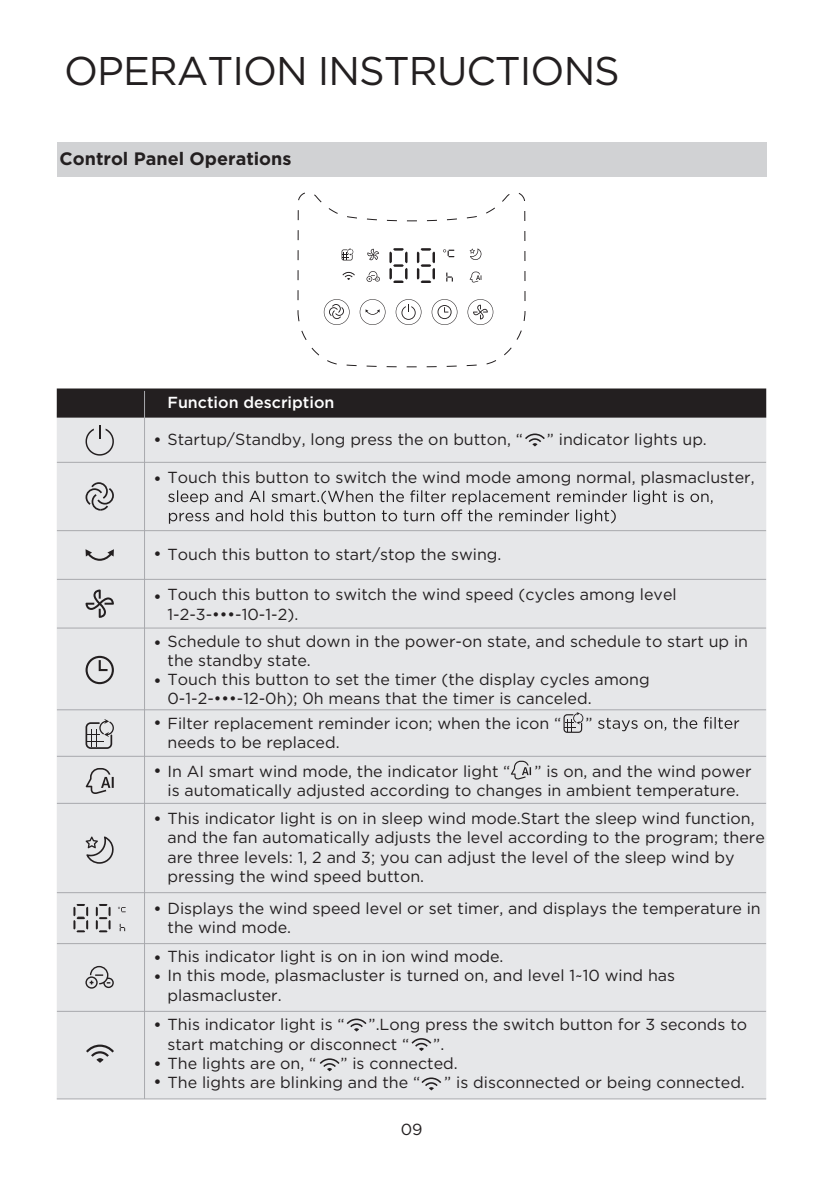
<style>
.page{position:relative;width:823px;height:1191px;background:#fff}
.page>*{position:absolute;margin:0;border:0;box-sizing:border-box;transform-origin:0 0}
.t1{font:40px "Gotham HTF";letter-spacing:-.025em;color:#231f20}
.t2{font:700 18px "Gotham HTF";color:#231f20}
.t3{font:16px/19.2px "Gotham HTF";color:#231f20}
.t4{font:500 16px "Gotham HTF";color:#fff}
.t5{font:300 6.2px "Adobe Song Std";color:#231f20}
.s1{font-family:"Adobe Song Std";font-weight:300;font-size:6.2px}
</style>
<div class="page">
<div style="left:57px;top:417px;width:708px;height:681px;background:#e6e7e9"></div>
<svg style="left:297px;top:192px;width:228px;height:176px"></svg>
<svg style="left:395px;top:299px;width:26px;height:26px"></svg>
<svg style="left:359px;top:299px;width:26px;height:26px"></svg>
<svg style="left:431px;top:299px;width:26px;height:26px"></svg>
<svg style="left:467px;top:299px;width:26px;height:26px"></svg>
<svg style="left:446px;top:272px;width:6px;height:9px"></svg>
<svg style="left:416px;top:248px;width:18px;height:35px"></svg>
<svg style="left:389px;top:248px;width:18px;height:35px"></svg>
<svg style="left:469px;top:248px;width:12px;height:12px"></svg>
<svg style="left:366px;top:271px;width:14px;height:11px"></svg>
<svg style="left:469px;top:272px;width:12px;height:10px"></svg>
<svg style="left:341px;top:248px;width:12px;height:12px"></svg>
<svg style="left:367px;top:249px;width:12px;height:11px"></svg>
<svg style="left:323px;top:299px;width:26px;height:26px"></svg>
<svg style="left:443px;top:249px;width:11px;height:8px"></svg>
<svg style="left:342px;top:272px;width:13px;height:8px"></svg>
<div style="left:57px;top:388px;width:708px;height:29px;background:#231f20"></div>
<hr style="left:144px;top:391px;width:1px;height:708px;background:#a8a9ad">
<hr style="left:57px;top:1098px;width:708px;height:1px;background:#a8a9ad">
<svg style="left:85px;top:425px;width:29px;height:30px"></svg>
<hr style="left:57px;top:462px;width:708px;height:1px;background:#a8a9ad">
<hr style="left:57px;top:530px;width:708px;height:1px;background:#a8a9ad">
<hr style="left:57px;top:579px;width:708px;height:1px;background:#a8a9ad">
<hr style="left:57px;top:627px;width:708px;height:1px;background:#a8a9ad">
<hr style="left:57px;top:709px;width:708px;height:1px;background:#a8a9ad">
<hr style="left:57px;top:756px;width:708px;height:1px;background:#a8a9ad">
<hr style="left:57px;top:803px;width:708px;height:1px;background:#a8a9ad">
<hr style="left:57px;top:1011px;width:708px;height:1px;background:#a8a9ad">
<svg style="left:85px;top:589px;width:29px;height:29px"></svg>
<svg style="left:85px;top:549px;width:29px;height:12px"></svg>
<svg style="left:168px;top:490px;width:544px;height:34px;background:#cbcbcd"></svg>
<svg style="left:85px;top:482px;width:29px;height:28px"></svg>
<svg style="left:85px;top:719px;width:29px;height:30px"></svg>
<svg style="left:597px;top:717px;width:141px;height:14px;background:#c2c2c4"></svg>
<svg style="left:563px;top:712px;width:20px;height:21px"></svg>
<svg style="left:86px;top:768px;width:28px;height:26px"></svg>
<svg style="left:510px;top:760px;width:20px;height:19px"></svg>
<svg style="left:85px;top:656px;width:29px;height:28px"></svg>
<svg style="left:85px;top:836px;width:29px;height:27px"></svg>
<svg style="left:85px;top:966px;width:29px;height:22px"></svg>
<hr style="left:57px;top:892px;width:708px;height:1px;background:#a8a9ad">
<hr style="left:57px;top:943px;width:708px;height:1px;background:#a8a9ad">
<svg style="left:120px;top:923px;width:5px;height:8px"></svg>
<svg style="left:96px;top:904px;width:14px;height:28px"></svg>
<svg style="left:73px;top:904px;width:15px;height:28px"></svg>
<svg style="left:118px;top:906px;width:8px;height:6px"></svg>
<svg style="left:86px;top:1044px;width:28px;height:18px"></svg>
<svg style="left:346px;top:1018px;width:20px;height:13px"></svg>
<svg style="left:319px;top:1058px;width:20px;height:13px"></svg>
<svg style="left:411px;top:1038px;width:20px;height:13px"></svg>
<svg style="left:524px;top:433px;width:20px;height:13px"></svg>
<svg style="left:421px;top:1077px;width:20px;height:13px"></svg>
<div style="left:57px;top:142px;width:708px;height:34px;background:#d1d2d4"></div>
<h1 class="t1" style="left:64px;top:49px;width:557px">OPERATION INSTRUCTIONS</h1>
<p class="t2" style="left:59px;top:148px;width:233px">Control Panel Operations</p>
<p class="t4" style="left:167px;top:393px;width:168px">Function description</p>
<p class="t3" style="left:154px;top:430px;width:369px"><sup>●</sup> Startup/Standby, long press the on button, “</p>
<p class="t3" style="left:546px;top:430px;width:161px">” indicator lights up.</p>
<p class="t3" style="left:154px;top:467px;width:601px"><span class="s1">●</span> Touch this button to switch the wind mode among normal, plasmacluster,</p>
<p class="t3" style="left:154px;top:544px;width:348px"><sup>●</sup> Touch this button to start/stop the swing.</p>
<p class="t3" style="left:167px;top:585px;width:510px;text-indent:-13px"><span class="s1">●</span> Touch this button to switch the wind speed (cycles among level<br>1-2-3-•••-10-1-2).</p>
<p class="t5" style="left:154px;top:639px;width:8px">●</p>
<p class="t5" style="left:154px;top:677px;width:8px">●</p>
<p class="t3" style="left:167px;top:631px;width:581px">Schedule to shut down in the power-on state, and schedule to start up in the standby state.<br>Touch this button to set the timer (the display cycles among 0-1-2-•••-12-0h); 0h means that the timer is canceled.</p>
<p class="t3" style="left:154px;top:713px;width:408px"><sup>●</sup> Filter replacement reminder icon; when the icon “</p>
<p class="t3" style="left:585px;top:713px;width:9px">”</p>
<p class="t3" style="left:167px;top:732px;width:173px">needs to be replaced.</p>
<p class="t3" style="left:154px;top:761px;width:357px"><sup>●</sup> In AI smart wind mode, the indicator light “</p>
<p class="t3" style="left:167px;top:761px;width:585px;text-indent:366px">” is on, and the wind power is automatically adjusted according to changes in ambient temperature.</p>
<p class="t3" style="left:167px;top:808px;width:598px;text-indent:-13px"><sup>●</sup> This indicator light is on in sleep wind mode.Start the sleep wind function, and the fan automatically adjusts the level according to the program; there are three levels: 1, 2 and 3; you can adjust the level of the sleep wind by pressing the wind speed button.</p>
<p class="t3" style="left:167px;top:898px;width:594px;text-indent:-13px"><sup>●</sup> Displays the wind speed level or set timer, and displays the temperature in the wind mode.</p>
<p class="t5" style="left:154px;top:954px;width:8px">●</p>
<p class="t5" style="left:154px;top:973px;width:8px">●</p>
<p class="t5" style="left:154px;top:1021px;width:8px">●</p>
<p class="t5" style="left:154px;top:1060px;width:8px">●</p>
<p class="t5" style="left:154px;top:1078px;width:8px">●</p>
<p class="t3" style="left:167px;top:946px;width:509px">This indicator light is on in ion wind mode.<br>In this mode, plasmacluster is turned on, and level 1~10 wind has plasmacluster.</p>
<p class="t3" style="left:167px;top:1015px;width:580px;text-indent:201px">”.Long press the switch button for 3 seconds to start matching or disconnect “</p>
<p class="t3" style="left:167px;top:1015px;width:178px">This indicator light is “</p>
<p class="t3" style="left:433px;top:1034px;width:13px">”.</p>
<p class="t3" style="left:167px;top:1053px;width:150px">The lights are on, “</p>
<p class="t3" style="left:167px;top:1053px;width:291px;text-indent:173px">” is connected.<br>The lights are blinking and the “</p>
<p class="t3" style="left:444px;top:1072px;width:302px">” is disconnected or being connected.</p>
<p class="t3" style="left:400px;top:1119px;width:23px">09</p>
</div>
